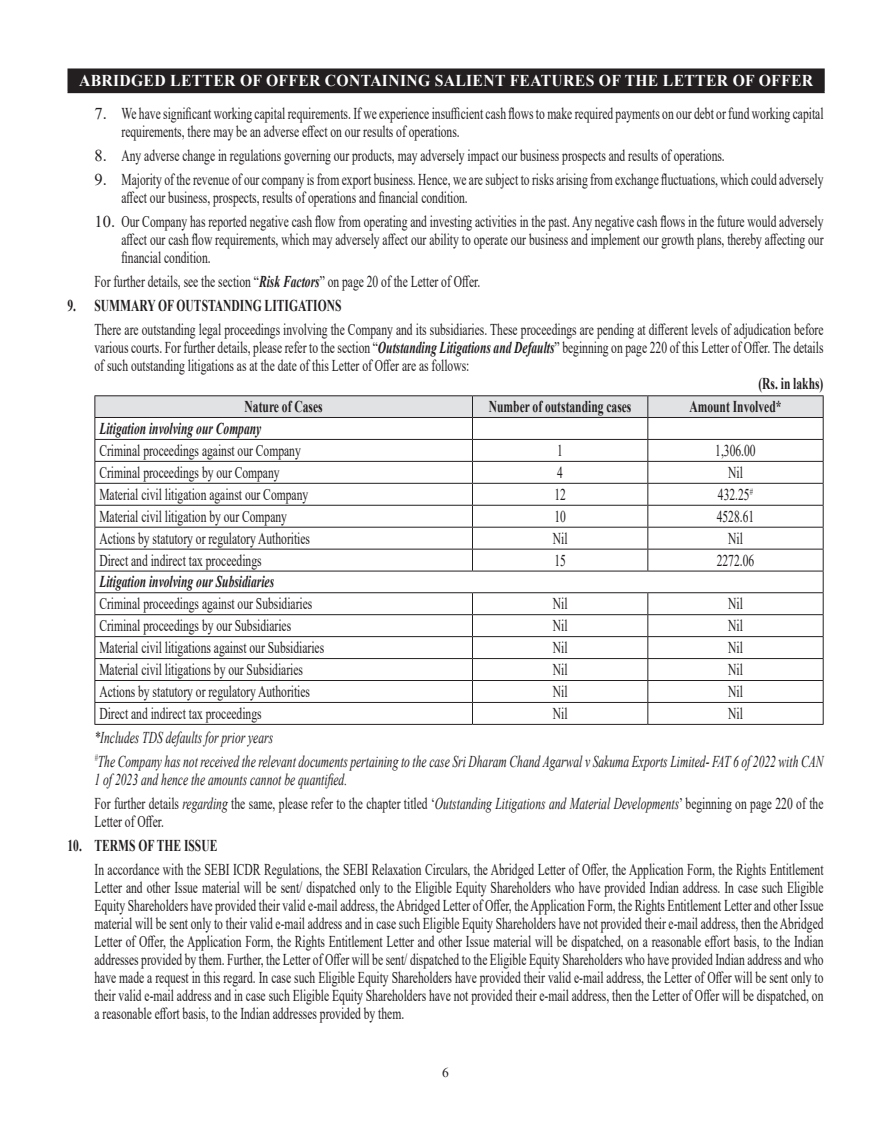
<style>
.page{position:relative;width:891px;height:1134px;background:#fff}
.page>*{position:absolute;margin:0;border:0;box-sizing:border-box;transform-origin:0 0}
.List_Paragraph_Equipment_Figure_name_Lis{font:16.5px/18px "Times New Roman";color:#231f20;text-align:justify;scale:.7 1}
.List_Paragraph_Equipment_Figure_name_Lis-2{font:16.5px/18px "Times New Roman";color:#231f20}
.t1{font:italic 16.5px/18px "Times New Roman";color:#231f20;scale:.7 1}
.List_Paragraph_Equipment_Figure_name_Lis-3{font:700 16.5px "Times New Roman";color:#231f20;scale:.7 1}
.Default{font:16.5px "Times New Roman";color:#231f20}
.t2{font:700 16.5px "Times New Roman";letter-spacing:.02em;color:#fff;scale:.95 1}
.t3{font:italic 700 16.5px "Times New Roman";color:#231f20;scale:.7 1}
.t4{font:13.5px "Times New Roman";color:#231f20}
.s1{font-weight:700;font-style:italic}
.s2{font-style:italic}
</style>
<div class="page">
<div style="left:68px;top:69px;width:756px;height:23px;background:#231f20"></div>
<hr style="left:68px;top:68px;width:757px;height:2px;background:#231f20">
<hr style="left:823px;top:70px;width:2px;height:22px;background:#231f20">
<hr style="left:68px;top:92px;width:757px;height:1px;background:#231f20">
<hr style="left:94px;top:395px;width:378px;height:1px;background:#231f20">
<hr style="left:472px;top:395px;width:176px;height:1px;background:#231f20">
<hr style="left:648px;top:395px;width:176px;height:1px;background:#231f20">
<hr style="left:94px;top:724px;width:378px;height:1px;background:#231f20">
<hr style="left:472px;top:724px;width:176px;height:1px;background:#231f20">
<hr style="left:648px;top:724px;width:176px;height:1px;background:#231f20">
<svg style="left:94px;top:396px;width:730px;height:328px"></svg>
<p class="t2" style="left:79px;top:69px;width:774px">ABRIDGED LETTER OF OFFER CONTAINING SALIENT FEATURES OF THE LETTER OF OFFER</p>
<p class="List_Paragraph_Equipment_Figure_name_Lis-2" style="left:122px;top:104px;width:704px;text-indent:-27px">7. We have significant working capital requirements. If we experience insufficient cash flows to make required payments on our debt or fund working capital requirements, there may be an adverse effect on our results of operations.</p>
<p class="Default" style="left:94px;top:144px;width:632px">8. Any adverse change in regulations governing our products, may adversely impact our business prospects and results of operations.</p>
<p class="List_Paragraph_Equipment_Figure_name_Lis-2" style="left:122px;top:170px;width:704px;text-indent:-27px">9. Majority of the revenue of our company is from export business. Hence, we are subject to risks arising from exchange fluctuations, which could adversely affect our business, prospects, results of operations and financial condition.</p>
<p class="List_Paragraph_Equipment_Figure_name_Lis-2" style="left:122px;top:212px;width:704px;text-align:justify;text-indent:-27px">10. Our Company has reported negative cash flow from operating and investing activities in the past. Any negative cash flows in the future would adversely affect our cash flow requirements, which may adversely affect our ability to operate our business and implement our growth plans, thereby affecting our financial condition.</p>
<p class="List_Paragraph_Equipment_Figure_name_Lis" style="left:94px;top:272px;width:553px">For further details, see the section “<span class="s1">Risk Factors</span>” on page 20 of the Letter of Offer.</p>
<p class="List_Paragraph_Equipment_Figure_name_Lis-3" style="left:68px;top:294px;width:393px">9. SUMMARY OF OUTSTANDING LITIGATIONS</p>
<p class="List_Paragraph_Equipment_Figure_name_Lis" style="left:94px;top:320px;width:1043px">There are outstanding legal proceedings involving the Company and its subsidiaries. These proceedings are pending at different levels of adjudication before various courts. For further details, please refer to the section “<span class="s1">Outstanding Litigations and Defaults</span>” beginning on page 220 of this Letter of Offer. The details of such outstanding litigations as at the date of this Letter of Offer are as follows:</p>
<p class="List_Paragraph_Equipment_Figure_name_Lis-3" style="left:758px;top:372px;width:95px">(Rs. in lakhs)</p>
<p class="List_Paragraph_Equipment_Figure_name_Lis-3" style="left:245px;top:395px;width:113px">Nature of Cases</p>
<p class="List_Paragraph_Equipment_Figure_name_Lis-3" style="left:489px;top:395px;width:205px">Number of outstanding cases</p>
<p class="List_Paragraph_Equipment_Figure_name_Lis-3" style="left:689px;top:395px;width:133px">Amount Involved*</p>
<p class="t3" style="left:99px;top:417px;width:233px">Litigation involving our Company</p>
<p class="List_Paragraph_Equipment_Figure_name_Lis" style="left:99px;top:441px;width:289px">Criminal proceedings against our Company</p>
<p class="List_Paragraph_Equipment_Figure_name_Lis" style="left:557px;top:441px;width:10px">1</p>
<p class="List_Paragraph_Equipment_Figure_name_Lis" style="left:715px;top:441px;width:59px">1,306.00</p>
<p class="List_Paragraph_Equipment_Figure_name_Lis" style="left:99px;top:463px;width:259px">Criminal proceedings by our Company</p>
<p class="List_Paragraph_Equipment_Figure_name_Lis" style="left:557px;top:463px;width:10px">4</p>
<p class="List_Paragraph_Equipment_Figure_name_Lis" style="left:728px;top:463px;width:23px">Nil</p>
<p class="List_Paragraph_Equipment_Figure_name_Lis" style="left:99px;top:485px;width:300px">Material civil litigation against our Company</p>
<p class="List_Paragraph_Equipment_Figure_name_Lis" style="left:554px;top:485px;width:18px">12</p>
<p class="List_Paragraph_Equipment_Figure_name_Lis" style="left:718px;top:485px;width:52px">432.25<sup>#</sup></p>
<p class="List_Paragraph_Equipment_Figure_name_Lis" style="left:99px;top:507px;width:270px">Material civil litigation by our Company</p>
<p class="List_Paragraph_Equipment_Figure_name_Lis" style="left:554px;top:507px;width:18px">10</p>
<p class="List_Paragraph_Equipment_Figure_name_Lis" style="left:717px;top:507px;width:55px">4528.61</p>
<p class="List_Paragraph_Equipment_Figure_name_Lis" style="left:99px;top:529px;width:303px">Actions by statutory or regulatory Authorities</p>
<p class="List_Paragraph_Equipment_Figure_name_Lis" style="left:553px;top:529px;width:23px">Nil</p>
<p class="List_Paragraph_Equipment_Figure_name_Lis" style="left:728px;top:529px;width:23px">Nil</p>
<p class="List_Paragraph_Equipment_Figure_name_Lis" style="left:99px;top:551px;width:233px">Direct and indirect tax proceedings</p>
<p class="List_Paragraph_Equipment_Figure_name_Lis" style="left:554px;top:551px;width:18px">15</p>
<p class="List_Paragraph_Equipment_Figure_name_Lis" style="left:717px;top:551px;width:55px">2272.06</p>
<p class="t3" style="left:99px;top:570px;width:251px">Litigation involving our Subsidiaries</p>
<p class="List_Paragraph_Equipment_Figure_name_Lis" style="left:99px;top:594px;width:306px">Criminal proceedings against our Subsidiaries</p>
<p class="List_Paragraph_Equipment_Figure_name_Lis" style="left:553px;top:594px;width:23px">Nil</p>
<p class="List_Paragraph_Equipment_Figure_name_Lis" style="left:728px;top:594px;width:23px">Nil</p>
<p class="List_Paragraph_Equipment_Figure_name_Lis" style="left:99px;top:616px;width:276px">Criminal proceedings by our Subsidiaries</p>
<p class="List_Paragraph_Equipment_Figure_name_Lis" style="left:553px;top:616px;width:23px">Nil</p>
<p class="List_Paragraph_Equipment_Figure_name_Lis" style="left:728px;top:616px;width:23px">Nil</p>
<p class="List_Paragraph_Equipment_Figure_name_Lis" style="left:99px;top:638px;width:323px">Material civil litigations against our Subsidiaries</p>
<p class="List_Paragraph_Equipment_Figure_name_Lis" style="left:553px;top:638px;width:23px">Nil</p>
<p class="List_Paragraph_Equipment_Figure_name_Lis" style="left:728px;top:638px;width:23px">Nil</p>
<p class="List_Paragraph_Equipment_Figure_name_Lis" style="left:99px;top:660px;width:293px">Material civil litigations by our Subsidiaries</p>
<p class="List_Paragraph_Equipment_Figure_name_Lis" style="left:553px;top:660px;width:23px">Nil</p>
<p class="List_Paragraph_Equipment_Figure_name_Lis" style="left:728px;top:660px;width:23px">Nil</p>
<p class="List_Paragraph_Equipment_Figure_name_Lis" style="left:99px;top:682px;width:303px">Actions by statutory or regulatory Authorities</p>
<p class="List_Paragraph_Equipment_Figure_name_Lis" style="left:553px;top:682px;width:23px">Nil</p>
<p class="List_Paragraph_Equipment_Figure_name_Lis" style="left:728px;top:682px;width:23px">Nil</p>
<p class="List_Paragraph_Equipment_Figure_name_Lis" style="left:99px;top:704px;width:233px">Direct and indirect tax proceedings</p>
<p class="List_Paragraph_Equipment_Figure_name_Lis" style="left:553px;top:704px;width:23px">Nil</p>
<p class="List_Paragraph_Equipment_Figure_name_Lis" style="left:728px;top:704px;width:23px">Nil</p>
<p class="t1" style="left:95px;top:728px;width:257px">*Includes TDS defaults for prior years</p>
<p class="t1" style="left:94px;top:752px;width:1043px"><sup>#</sup>The Company has not received the relevant documents pertaining to the case Sri Dharam Chand Agarwal v Sakuma Exports Limited- FAT 6 of 2022 with CAN<br>1 of 2023 and hence the amounts cannot be quantified.</p>
<p class="List_Paragraph_Equipment_Figure_name_Lis" style="left:94px;top:794px;width:1043px">For further details <span class="s2">regarding</span> the same, please refer to the chapter titled ‘<span class="s2">Outstanding Litigations and Material Developments</span>’ beginning on page 220 of the<br>Letter of Offer.</p>
<p class="List_Paragraph_Equipment_Figure_name_Lis-3" style="left:68px;top:833px;width:216px">10. TERMS OF THE ISSUE</p>
<p class="List_Paragraph_Equipment_Figure_name_Lis" style="left:94px;top:860px;width:1043px">In accordance with the SEBI ICDR Regulations, the SEBI Relaxation Circulars, the Abridged Letter of Offer, the Application Form, the Rights Entitlement Letter and other Issue material will be sent/ dispatched only to the Eligible Equity Shareholders who have provided Indian address. In case such Eligible Equity Shareholders have provided their valid e-mail address, the Abridged Letter of Offer, the Application Form, the Rights Entitlement Letter and other Issue material will be sent only to their valid e-mail address and in case such Eligible Equity Shareholders have not provided their e-mail address, then the Abridged Letter of Offer, the Application Form, the Rights Entitlement Letter and other Issue material will be dispatched, on a reasonable effort basis, to the Indian addresses provided by them. Further, the Letter of Offer will be sent/ dispatched to the Eligible Equity Shareholders who have provided Indian address and who have made a request in this regard. In case such Eligible Equity Shareholders have provided their valid e-mail address, the Letter of Offer will be sent only to their valid e-mail address and in case such Eligible Equity Shareholders have not provided their e-mail address, then the Letter of Offer will be dispatched, on a reasonable effort basis, to the Indian addresses provided by them.</p>
<p class="t4" style="left:442px;top:1063px;width:8px">6</p>
</div>
